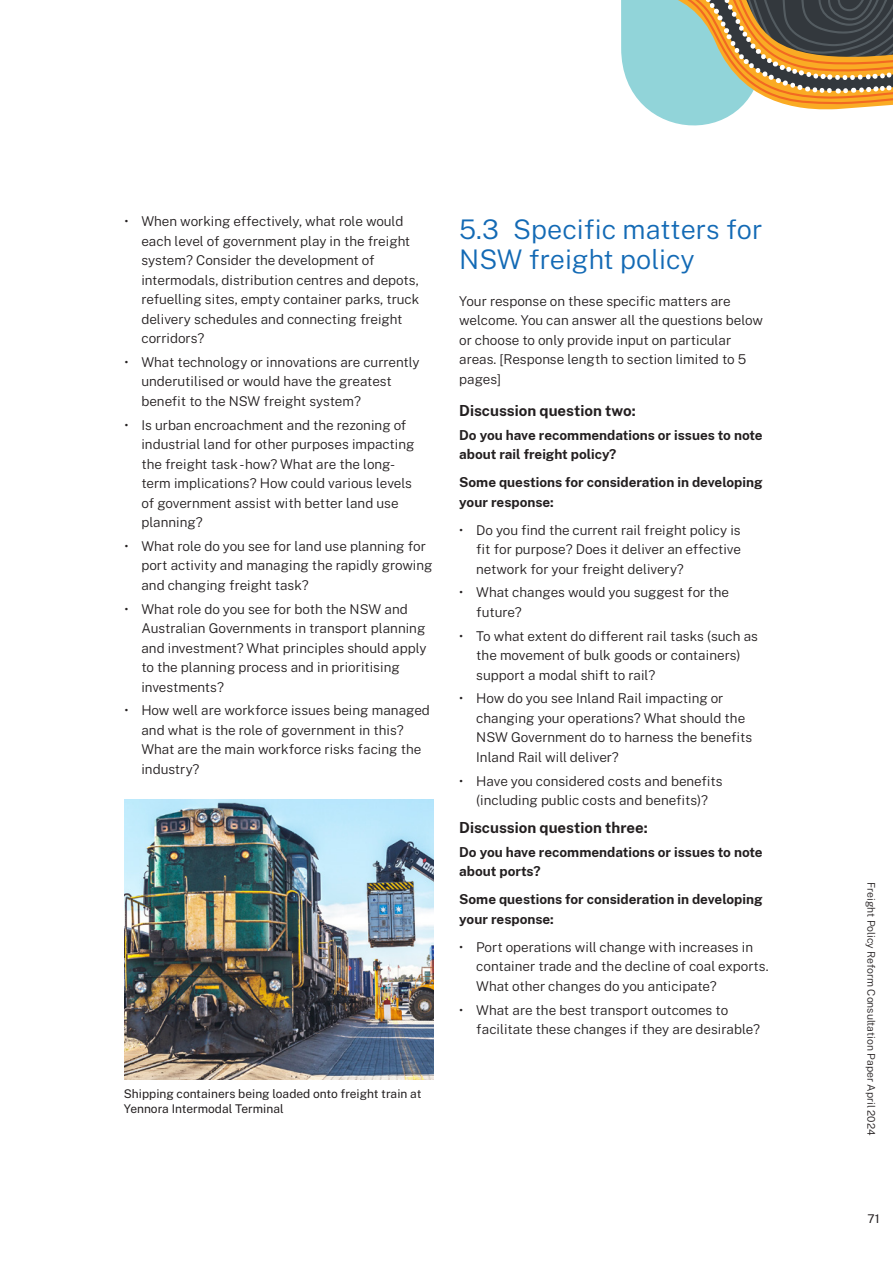
<style>
.page{position:relative;width:893px;height:1263px;background:#fff}
.page>*{position:absolute;margin:0;border:0;box-sizing:border-box;transform-origin:0 0}
.t1{font:300 27px/30px "Public Sans";color:#136ab5}
.t2{font:700 15px "Public Sans";color:#231f20}
.BODY_TEXT_1{font:300 13.5px/19.5px "Public Sans";color:#231f20}
.BODY_TEXT_1-2{font:700 13.5px/19.5px "Public Sans";color:#231f20}
.t3{font:12px/15px "Public Sans";color:#231f20}
.t4{font:300 10.5px "Public Sans";color:#231f20}
</style>
<div class="page">
<img style="left:124px;top:799px;width:310px;height:280px">
<svg style="left:621px;top:0;width:272px;height:126px"></svg>
<p class="BODY_TEXT_1" style="left:141px;top:211px;width:279px;text-indent:-17px">• When working effectively, what role would each level of government play in the freight system? Consider the development of intermodals, distribution centres and depots, refuelling sites, empty container parks, truck delivery schedules and connecting freight corridors?</p>
<p class="BODY_TEXT_1" style="left:141px;top:351px;width:280px;text-indent:-17px">• What technology or innovations are currently underutilised or would have the greatest benefit to the NSW freight system?</p>
<p class="BODY_TEXT_1" style="left:141px;top:414px;width:275px;text-indent:-17px">• Is urban encroachment and the rezoning of industrial land for other purposes impacting the freight task -how? What are the long&shy;term implications? How could various levels of government assist with better land use planning?</p>
<p class="BODY_TEXT_1" style="left:141px;top:535px;width:293px;text-indent:-17px">• What role do you see for land use planning for port activity and managing the rapidly growing and changing freight task?</p>
<p class="BODY_TEXT_1" style="left:141px;top:598px;width:287px;text-indent:-17px">• What role do you see for both the NSW and Australian Governments in transport planning and investment? What principles should apply to the planning process and in prioritising investments?</p>
<p class="BODY_TEXT_1" style="left:141px;top:700px;width:290px;text-indent:-17px">• How well are workforce issues being managed and what is the role of government in this?<br>What are the main workforce risks facing the industry?</p>
<p class="t3" style="left:124px;top:1085px;width:299px">Shipping containers being loaded onto freight train at<br>Yennora Intermodal Terminal</p>
<p class="t1" style="left:459px;top:213px;width:305px">5.3 Specific matters for<br>NSW freight policy</p>
<p class="BODY_TEXT_1" style="left:459px;top:290px;width:305px">Your response on these specific matters are welcome. You can answer all the questions below or choose to only provide input on particular areas. [Response length to section limited to 5 pages]</p>
<h4 class="t2" style="left:459px;top:399px;width:178px">Discussion question two:</h4>
<p class="BODY_TEXT_1-2" style="left:459px;top:424px;width:305px">Do you have recommendations or issues to note about rail freight policy?</p>
<p class="BODY_TEXT_1-2" style="left:459px;top:471px;width:305px">Some questions for consideration in developing your response:</p>
<p class="BODY_TEXT_1" style="left:476px;top:519px;width:266px;text-align:justify;text-indent:-17px">• Do you find the current rail freight policy is fit for purpose? Does it deliver an effective network for your freight delivery?</p>
<p class="BODY_TEXT_1" style="left:476px;top:582px;width:254px;text-indent:-17px">• What changes would you suggest for the future?</p>
<p class="BODY_TEXT_1" style="left:476px;top:625px;width:283px;text-indent:-17px">• To what extent do different rail tasks (such as the movement of bulk goods or containers) support a modal shift to rail?</p>
<p class="BODY_TEXT_1" style="left:476px;top:688px;width:277px;text-indent:-17px">• How do you see Inland Rail impacting or changing your operations? What should the NSW Government do to harness the benefits Inland Rail will deliver?</p>
<p class="BODY_TEXT_1" style="left:459px;top:770px;width:265px;text-align:center">• Have you considered costs and benefits (including public costs and benefits)?</p>
<h4 class="t2" style="left:459px;top:816px;width:190px">Discussion question three:</h4>
<p class="BODY_TEXT_1-2" style="left:459px;top:841px;width:305px">Do you have recommendations or issues to note about ports?</p>
<p class="BODY_TEXT_1-2" style="left:459px;top:889px;width:305px">Some questions for consideration in developing your response:</p>
<p class="BODY_TEXT_1" style="left:476px;top:936px;width:294px;text-indent:-17px">• Port operations will change with increases in container trade and the decline of coal exports.<br>What other changes do you anticipate?</p>
<p class="BODY_TEXT_1" style="left:476px;top:999px;width:285px;text-indent:-17px">• What are the best transport outcomes to facilitate these changes if they are desirable?</p>
<p class="t4" style="left:879px;top:882px;width:255px;rotate:90deg">Freight Policy Reform Consultation Paper April 2024</p>
<p class="t3" style="left:867px;top:1211px;width:14px">71</p>
</div>
